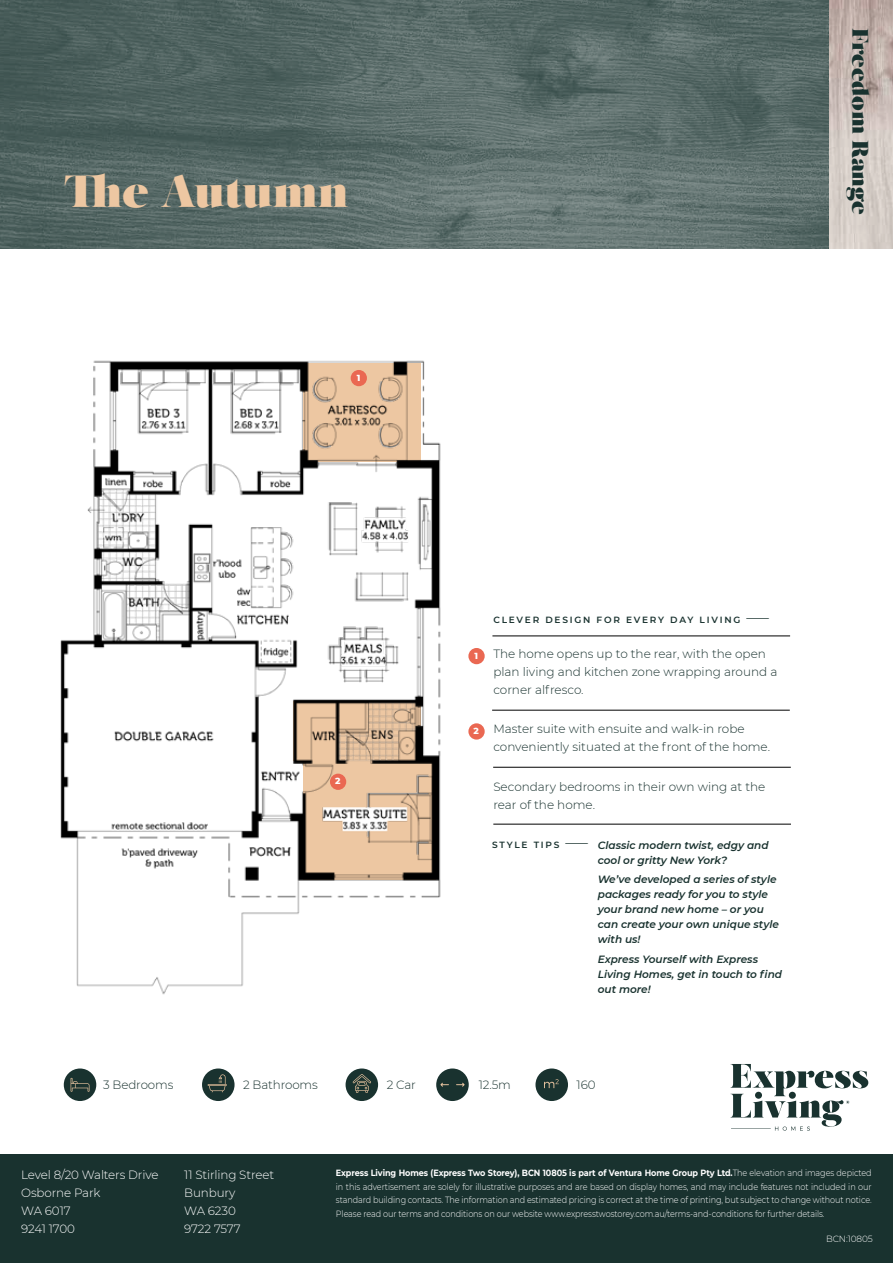
<style>
.page{position:relative;width:893px;height:1263px;background:#fff}
.page>*{position:absolute;margin:0;border:0;box-sizing:border-box;transform-origin:0 0}
.t1{font:45px "Salome";color:#edc7a2}
.t2{font:22.5px "Salome";letter-spacing:-.01em;color:#19322f}
.t3{font:300 12px/18px "Montserrat";color:#19322f}
.t4{font:300 12px/18px "Montserrat";letter-spacing:-.01em;color:#fff}
.t5{font:italic 600 10.5px/15px "Montserrat";color:#19322f}
.t6{font:300 9px/13.5px "Montserrat";letter-spacing:-.01em;color:#fff;text-align:justify;scale:.9 1}
.t7{font:600 9px "Montserrat";letter-spacing:.2em;color:#19322f}
.t8{font:300 9px "Montserrat";letter-spacing:-.01em;color:#fff}
.t9{font:800 9px "Montserrat";color:#fff}
.s1{font-weight:700}
</style>
<div class="page">
<img style="left:0;top:0;width:829px;height:249px">
<img style="left:60px;top:360px;width:414px;height:635px">
<div style="left:0;top:1154px;width:893px;height:109px;background:#19322f"></div>
<div style="left:64px;top:1068px;width:32px;height:33px;background:#19322f;border-radius:50%"></div>
<svg style="left:71px;top:1078px;width:18px;height:13px"></svg>
<div style="left:202px;top:1068px;width:33px;height:33px;background:#19322f;border-radius:50%"></div>
<svg style="left:208px;top:1074px;width:19px;height:18px"></svg>
<div style="left:346px;top:1068px;width:32px;height:33px;background:#19322f;border-radius:50%"></div>
<svg style="left:353px;top:1074px;width:18px;height:19px"></svg>
<div style="left:436px;top:1068px;width:33px;height:33px;background:#19322f;border-radius:50%"></div>
<svg style="left:440px;top:1082px;width:25px;height:5px"></svg>
<svg style="left:730px;top:1064px;width:138px;height:67px"></svg>
<div style="left:535px;top:1068px;width:33px;height:33px;background:#19322f;border-radius:50%"></div>
<svg style="left:544px;top:1079px;width:15px;height:9px"></svg>
<div style="left:351px;top:370px;width:16px;height:16px;background:#ea6852;border-radius:50%"></div>
<img style="left:829px;top:0;width:64px;height:249px">
<div style="left:468px;top:648px;width:17px;height:16px;background:#ea6852;border-radius:50%"></div>
<hr style="left:492px;top:636px;width:298px;height:1px;background:#000">
<hr style="left:492px;top:710px;width:298px;height:1px;background:#000">
<hr style="left:493px;top:767px;width:298px;height:1px;background:#000">
<hr style="left:493px;top:824px;width:298px;height:1px;background:#000">
<div style="left:468px;top:723px;width:17px;height:17px;background:#ea6852;border-radius:50%"></div>
<div style="left:330px;top:774px;width:16px;height:16px;background:#ea6852;border-radius:50%"></div>
<h1 class="t1" style="left:64px;top:161px;width:286px">The Autumn</h1>
<p class="t9" style="left:357px;top:371px;width:5px">1</p>
<h2 class="t2" style="left:875px;top:28px;width:189px;rotate:90deg">Freedom Range</h2>
<p class="t9" style="left:335px;top:775px;width:7px">2</p>
<p class="t9" style="left:474px;top:649px;width:5px">1</p>
<p class="t9" style="left:474px;top:724px;width:7px">2</p>
<p class="t7" style="left:493px;top:613px;width:277px">CLEVER DESIGN FOR EVERY DAY LIVING —</p>
<h3 class="t3" style="left:493px;top:644px;width:285px">The home opens up to the rear, with the open plan living and kitchen zone wrapping around a corner alfresco.</h3>
<h3 class="t3" style="left:493px;top:720px;width:278px">Master suite with ensuite and walk-in robe conveniently situated at the front of the home.</h3>
<h3 class="t3" style="left:493px;top:777px;width:274px">Secondary bedrooms in their own wing at the rear of the home.</h3>
<p class="t7" style="left:492px;top:838px;width:97px">STYLE TIPS —</p>
<p class="t5" style="left:598px;top:837px;width:172px">Classic modern twist, edgy and cool or gritty New York?</p>
<p class="t5" style="left:598px;top:871px;width:183px">We’ve developed a series of style packages ready for you to style your brand new home – or you can create your own unique style with us!</p>
<p class="t5" style="left:598px;top:951px;width:186px">Express Yourself with Express<br>Living Homes, get in touch to find out more!</p>
<h3 class="t3" style="left:103px;top:1075px;width:72px">3 Bedrooms</h3>
<h3 class="t3" style="left:243px;top:1075px;width:76px">2 Bathrooms</h3>
<h3 class="t3" style="left:387px;top:1075px;width:31px">2 Car</h3>
<h3 class="t3" style="left:479px;top:1075px;width:34px">12.5m</h3>
<h3 class="t3" style="left:577px;top:1075px;width:20px">160</h3>
<h3 class="t4" style="left:21px;top:1165px;width:139px">Level 8/20 Walters Drive<br>Osborne Park<br>WA 6017<br>9241 1700</h3>
<h3 class="t4" style="left:184px;top:1165px;width:91px">11 Stirling Street<br>Bunbury<br>WA 6230<br>9722 7577</h3>
<p class="t6" style="left:336px;top:1166px;width:597px"><span class="s1">Express Living Homes (Express Two Storey), BCN 10805 is part of Ventura Home Group Pty Ltd.</span>The elevation and images depicted in this advertisement are solely for illustrative purposes and are based on display homes, and may include features not included in our standard building contacts. The information and estimated pricing is correct at the time of printing, but subject to change without notice.<br>Please read our terms and conditions on our website www.expresstwostorey.com.au/terms-and-conditions for further details.</p>
<p class="t8" style="left:826px;top:1232px;width:48px">BCN:10805</p>
</div>
